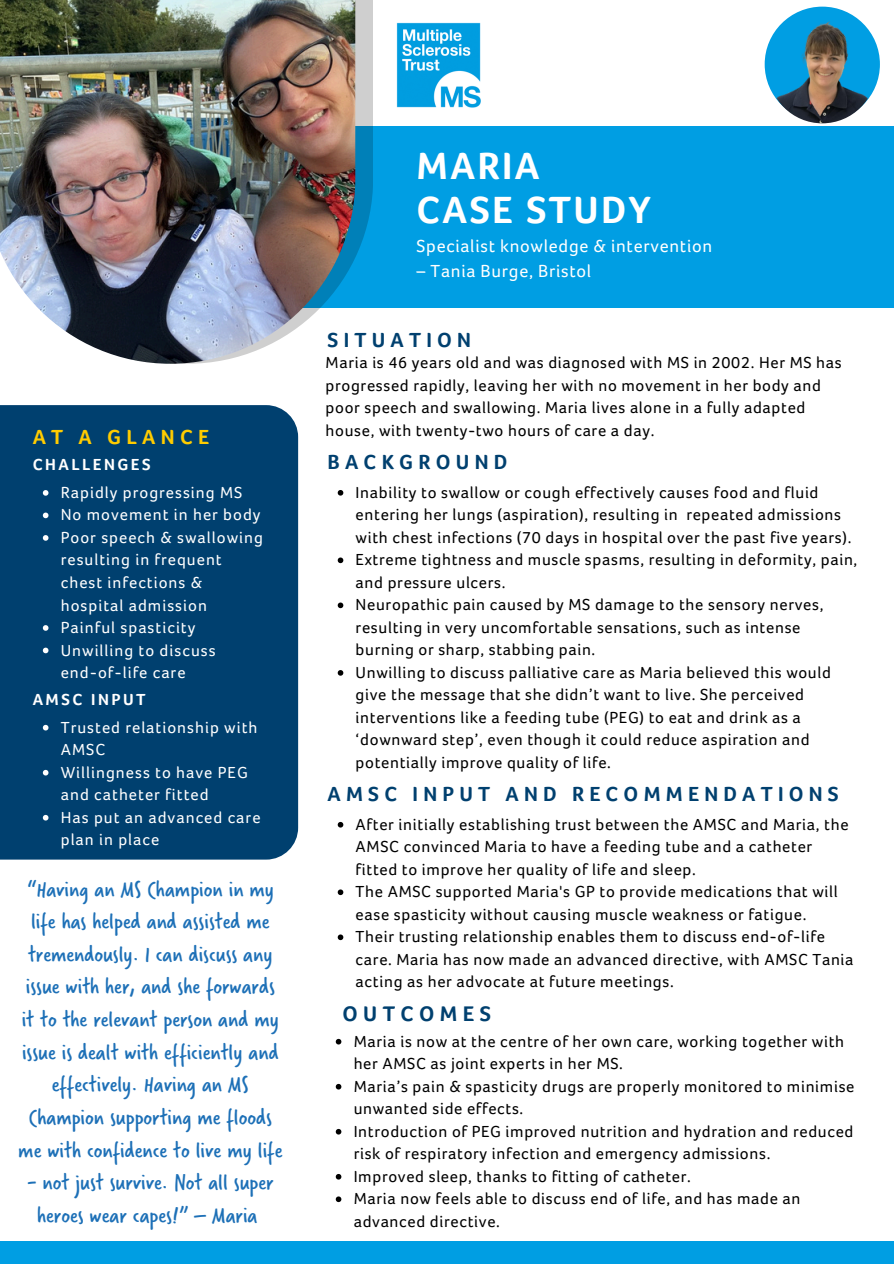
<style>
.page{position:relative;width:894px;height:1264px;background:#fff}
.page>*{position:absolute;margin:0;border:0;box-sizing:border-box;transform-origin:0 0}
.t1{font:700 39px "Foco Trial";letter-spacing:.06em;color:#fff}
.t2{font:24px/32.7px "Verveine Trial";color:#1d70b7;text-align:center}
.t3{font:700 21.75px "Foco Trial";letter-spacing:.25em;color:#00406f}
.t4{font:700 21px "Foco Trial";letter-spacing:.25em;color:#00406f}
.t5{font:700 21px "Foco Trial";letter-spacing:.25em;color:#fc0}
.t6{font:18px "Foco Trial";letter-spacing:.04em;color:#fff}
.t7{font:16.5px/22.5px "Foco Trial";letter-spacing:.04em;color:#000}
.t8{font:16.5px/22.5px "Foco Trial";letter-spacing:.06em;color:#fff}
.t9{font:700 16.5px "Foco Trial";letter-spacing:.15em;color:#fff}
</style>
<div class="page">
<div style="left:161px;top:126px;width:732px;height:181px;background:#009ee3"></div>
<svg style="left:355px;top:0;width:18px;height:308px"></svg>
<img style="left:0;top:0;width:355px;height:364px">
<div style="left:0;top:405px;width:298px;height:454px;background:#00406f"></div>
<div style="left:0;top:1241px;width:893px;height:22px;background:#009ee3"></div>
<img style="left:396px;top:23px;width:84px;height:84px">
<div style="left:764px;top:7px;width:115px;height:115px;background:#009ee3;border-radius:50%"></div>
<img style="left:768px;top:15px;width:108px;height:108px;border-radius:50%">
<svg style="left:43px;top:725px;width:5px;height:5px"></svg>
<svg style="left:43px;top:770px;width:5px;height:5px"></svg>
<svg style="left:43px;top:815px;width:5px;height:5px"></svg>
<svg style="left:43px;top:490px;width:5px;height:5px"></svg>
<svg style="left:43px;top:512px;width:5px;height:6px"></svg>
<svg style="left:43px;top:535px;width:5px;height:5px"></svg>
<svg style="left:43px;top:625px;width:5px;height:5px"></svg>
<svg style="left:43px;top:647px;width:5px;height:6px"></svg>
<svg style="left:337px;top:490px;width:6px;height:5px"></svg>
<svg style="left:337px;top:557px;width:6px;height:6px"></svg>
<svg style="left:337px;top:602px;width:6px;height:6px"></svg>
<svg style="left:337px;top:670px;width:6px;height:5px"></svg>
<svg style="left:337px;top:822px;width:6px;height:5px"></svg>
<svg style="left:337px;top:889px;width:6px;height:6px"></svg>
<svg style="left:337px;top:934px;width:6px;height:6px"></svg>
<svg style="left:335px;top:1038px;width:6px;height:6px"></svg>
<svg style="left:335px;top:1083px;width:6px;height:6px"></svg>
<svg style="left:335px;top:1128px;width:6px;height:6px"></svg>
<svg style="left:335px;top:1174px;width:6px;height:5px"></svg>
<svg style="left:335px;top:1196px;width:6px;height:6px"></svg>
<p class="t5" style="left:33px;top:424px;width:178px">AT A GLANCE</p>
<p class="t9" style="left:33px;top:454px;width:119px">CHALLENGES</p>
<p class="t8" style="left:61px;top:481px;width:183px">Rapidly progressing MS</p>
<h4 class="t8" style="left:61px;top:503px;width:201px">No movement in her body</h4>
<p class="t8" style="left:61px;top:526px;width:203px">Poor speech &amp; swallowing resulting in frequent chest infections &amp; hospital admission</p>
<h4 class="t8" style="left:61px;top:616px;width:136px">Painful spasticity</h4>
<h5 class="t8" style="left:61px;top:638px;width:156px">Unwilling to discuss end-of-life care</h5>
<p class="t9" style="left:33px;top:689px;width:114px">AMSC INPUT</p>
<p class="t8" style="left:61px;top:716px;width:198px">Trusted relationship with<br>AMSC</p>
<h1 class="t8" style="left:61px;top:761px;width:188px">Willingness to have PEG and catheter fitted</h1>
<p class="t8" style="left:61px;top:806px;width:201px">Has put an advanced care plan in place</p>
<p class="t2" style="left:18px;top:872px;width:265px">“Having an MS Champion in my life has helped and assisted me tremendously. I can discuss any issue with her, and she forwards it to the relevant person and my issue is dealt with efficiently and effectively. Having an MS<br>Champion supporting me floods me with confidence to live my life</p>
<p class="t2" style="left:27px;top:1166px;width:248px">- not just survive. Not all super heroes wear capes!” – Maria</p>
<p class="t1" style="left:416px;top:142px;width:124px">MARIA</p>
<h5 class="t1" style="left:416px;top:186px;width:236px">CASE STUDY</h5>
<p class="t6" style="left:416px;top:235px;width:297px">Specialist knowledge &amp; intervention</p>
<p class="t6" style="left:416px;top:260px;width:176px">– Tania Burge, Bristol</p>
<p class="t4" style="left:327px;top:327px;width:145px">SITUATION</p>
<p class="t7" style="left:325px;top:351px;width:517px">Maria is 46 years old and was diagnosed with MS in 2002. Her MS has progressed rapidly, leaving her with no movement in her body and poor speech and swallowing. Maria lives alone in a fully adapted house, with twenty-two hours of care a day.</p>
<p class="t4" style="left:327px;top:449px;width:181px">BACKGROUND</p>
<h4 class="t7" style="left:355px;top:481px;width:497px">Inability to swallow or cough effectively causes food and fluid entering her lungs (aspiration), resulting in repeated admissions with chest infections (70 days in hospital over the past five years).</h4>
<p class="t7" style="left:355px;top:548px;width:503px">Extreme tightness and muscle spasms, resulting in deformity, pain, and pressure ulcers.</p>
<p class="t7" style="left:355px;top:593px;width:469px">Neuropathic pain caused by MS damage to the sensory nerves, resulting in very uncomfortable sensations, such as intense burning or sharp, stabbing pain.</p>
<p class="t7" style="left:355px;top:661px;width:476px">Unwilling to discuss palliative care as Maria believed this would give the message that she didn’t want to live. She perceived interventions like a feeding tube (PEG) to eat and drink as a ‘downward step’, even though it could reduce aspiration and potentially improve quality of life.</p>
<p class="t4" style="left:327px;top:781px;width:512px">AMSC INPUT AND RECOMMENDATIONS</p>
<p class="t7" style="left:355px;top:813px;width:494px">After initially establishing trust between the AMSC and Maria, the<br>AMSC convinced Maria to have a feeding tube and a catheter fitted to improve her quality of life and sleep.</p>
<h4 class="t7" style="left:355px;top:880px;width:483px">The AMSC supported Maria's GP to provide medications that will ease spasticity without causing muscle weakness or fatigue.</h4>
<p class="t7" style="left:355px;top:925px;width:499px">Their trusting relationship enables them to discuss end-of-life care. Maria has now made an advanced directive, with AMSC Tania acting as her advocate at future meetings.</p>
<p class="t3" style="left:342px;top:1001px;width:150px">OUTCOMES</p>
<h3 class="t7" style="left:353px;top:1029px;width:492px">Maria is now at the centre of her own care, working together with her AMSC as joint experts in her MS.</h3>
<h2 class="t7" style="left:353px;top:1074px;width:502px">Maria’s pain &amp; spasticity drugs are properly monitored to minimise unwanted side effects.</h2>
<p class="t7" style="left:353px;top:1119px;width:501px">Introduction of PEG improved nutrition and hydration and reduced risk of respiratory infection and emergency admissions.</p>
<p class="t7" style="left:353px;top:1164px;width:338px">Improved sleep, thanks to fitting of catheter.</p>
<p class="t7" style="left:353px;top:1187px;width:448px">Maria now feels able to discuss end of life, and has made an advanced directive.</p>
</div>
